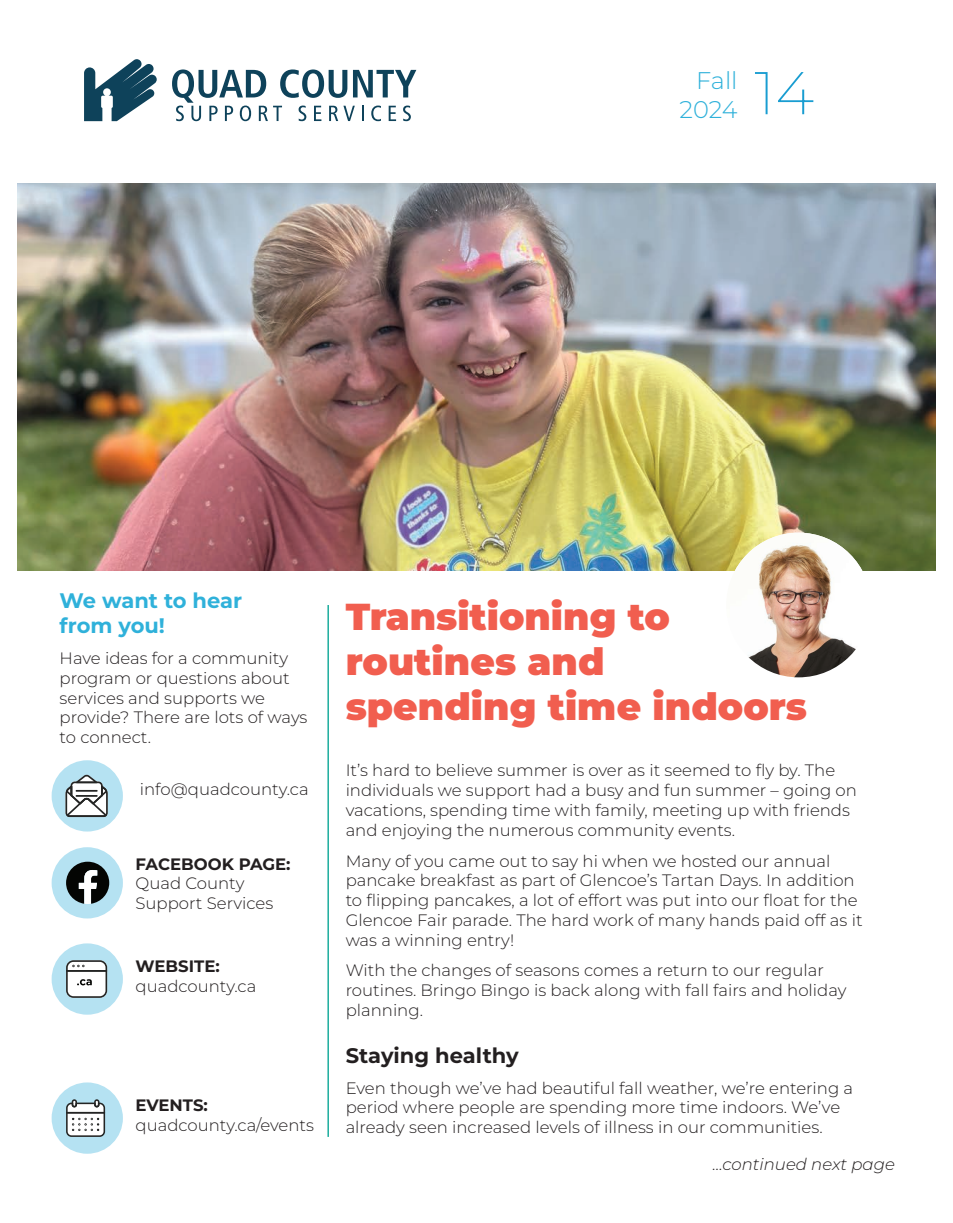
<style>
.page{position:relative;width:953px;height:1223px;background:#fff}
.page>*{position:absolute;margin:0;border:0;box-sizing:border-box;transform-origin:0 0}
.t1{font:200 60.15px "Montserrat";color:#199dd1}
.t2{font:900 37.5px/45px "Montserrat";color:#f15e4f}
.t3{font:300 24px/29px "Montserrat";color:#2fb1da;text-align:right}
.t4{font:700 21px/25.2px "Montserrat";color:#2fb1da}
.t5{font:700 21px "Montserrat";color:#231f20}
.t6{font:300 16.5px/19.8px "Montserrat";color:#231f20}
.t7{font:700 16.5px "Montserrat";color:#231f20}
.t8{font:italic 300 16.5px "Montserrat";color:#231f20}
</style>
<div class="page">
<img style="left:17px;top:183px;width:918px;height:388px">
<svg style="left:172px;top:69px;width:244px;height:52px"></svg>
<svg style="left:84px;top:59px;width:73px;height:62px"></svg>
<hr style="left:327px;top:605px;width:2px;height:531px;background:#1dad9e">
<div style="left:52px;top:760px;width:71px;height:71px;background:#b5e2f2;border-radius:50%"></div>
<div style="left:52px;top:847px;width:71px;height:71px;background:#b5e2f2;border-radius:50%"></div>
<div style="left:52px;top:943px;width:71px;height:71px;background:#b5e2f2;border-radius:50%"></div>
<div style="left:52px;top:1082px;width:71px;height:71px;background:#b5e2f2;border-radius:50%"></div>
<svg style="left:66px;top:1099px;width:39px;height:37px"></svg>
<svg style="left:66px;top:960px;width:41px;height:37px;background:#cccece"></svg>
<svg style="left:65px;top:774px;width:43px;height:42px"></svg>
<hr style="left:76px;top:789px;width:22px;height:2px;background:#242524">
<hr style="left:76px;top:794px;width:22px;height:2px;background:#242524">
<svg style="left:66px;top:861px;width:43px;height:42px"></svg>
<img style="left:725px;top:532px;width:145px;height:145px;border-radius:72px">
<h3 class="t3" style="left:679px;top:66px;width:59px">Fall<br>2024</h3>
<h1 class="t1" style="left:754px;top:53px;width:61px">14</h1>
<p class="t4" style="left:60px;top:587px;width:184px">We want to hear from you!</p>
<p class="t6" style="left:60px;top:647px;width:249px">Have ideas for a community program or questions about services and supports we provide? There are lots of ways to connect.</p>
<p class="t6" style="left:140px;top:779px;width:170px">info@quadcounty.ca</p>
<p class="t7" style="left:135px;top:852px;width:156px">FACEBOOK PAGE:</p>
<p class="t6" style="left:135px;top:873px;width:139px">Quad County<br>Support Services</p>
<p class="t7" style="left:135px;top:955px;width:86px">WEBSITE:</p>
<p class="t6" style="left:135px;top:975px;width:122px">quadcounty.ca</p>
<p class="t7" style="left:135px;top:1094px;width:74px">EVENTS:</p>
<p class="t6" style="left:135px;top:1114px;width:180px">quadcounty.ca/events</p>
<h2 class="t2" style="left:345px;top:593px;width:462px">Transitioning to routines and<br>spending time indoors</h2>
<p class="t6" style="left:345px;top:760px;width:512px">It’s hard to believe summer is over as it seemed to fly by. The individuals we support had a busy and fun summer – going on vacations, spending time with family, meeting up with friends and enjoying the numerous community events.</p>
<p class="t6" style="left:345px;top:850px;width:518px">Many of you came out to say hi when we hosted our annual pancake breakfast as part of Glencoe’s Tartan Days. In addition to flipping pancakes, a lot of effort was put into our float for the Glencoe Fair parade. The hard work of many hands paid off as it was a winning entry!</p>
<p class="t6" style="left:345px;top:959px;width:502px">With the changes of seasons comes a return to our regular routines. Bringo Bingo is back along with fall fairs and holiday planning.</p>
<p class="t5" style="left:345px;top:1041px;width:175px">Staying healthy</p>
<p class="t6" style="left:345px;top:1076px;width:509px">Even though we’ve had beautiful fall weather, we’re entering a period where people are spending more time indoors. We’ve already seen increased levels of illness in our communities.</p>
<p class="t8" style="left:712px;top:1152px;width:183px">…continued next page</p>
</div>
